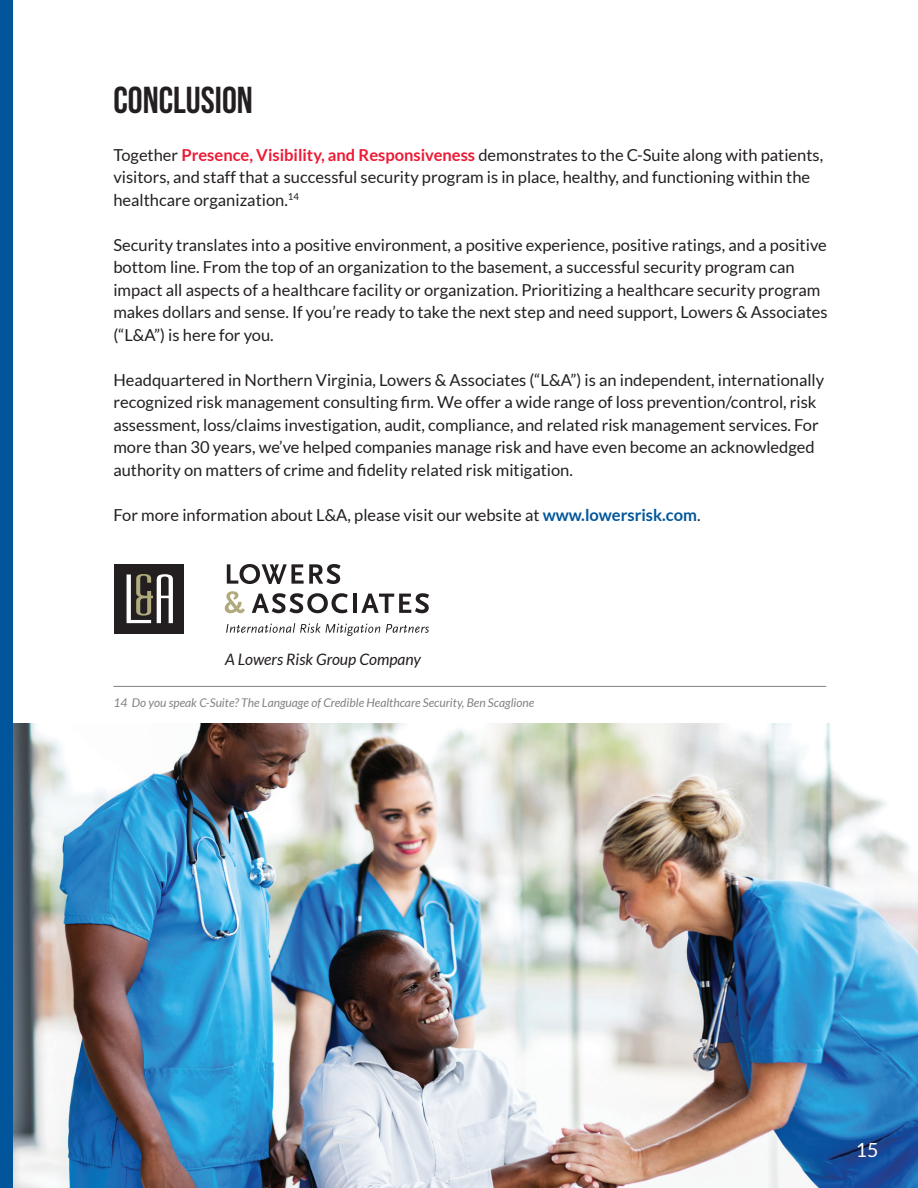
<style>
.page{position:relative;width:918px;height:1188px;background:#fff}
.page>*{position:absolute;margin:0;border:0;box-sizing:border-box;transform-origin:0 0}
.t1{font:37.5px "Bebas Neue";color:#231f20}
.t2{font:19.5px "Lato";color:#fff}
.t3{font:16.5px/22.5px "Lato";color:#231f20}
.t4{font:italic 15.75px "Lato";color:#221d1f}
.t5{font:italic 12px "Lato";color:#808285}
.s1{font-weight:700;color:#ed1a35}
.s2{font-weight:700;color:#01569b}
</style>
<div class="page">
<img style="left:12px;top:724px;width:906px;height:464px">
<div style="left:0;top:0;width:12px;height:1188px;background:#01569b"></div>
<div style="left:115px;top:564px;width:69px;height:69px;background:#231f20"></div>
<svg style="left:127px;top:574px;width:46px;height:49px"></svg>
<svg style="left:227px;top:564px;width:114px;height:20px"></svg>
<svg style="left:225px;top:591px;width:20px;height:22px"></svg>
<svg style="left:252px;top:593px;width:96px;height:20px"></svg>
<hr style="left:353px;top:594px;width:4px;height:19px;background:#231f20">
<svg style="left:361px;top:593px;width:68px;height:20px"></svg>
<svg style="left:226px;top:623px;width:154px;height:13px"></svg>
<svg style="left:386px;top:624px;width:43px;height:9px"></svg>
<hr style="left:113px;top:686px;width:713px;height:1px;background:#808285">
<h1 class="t1" style="left:113px;top:79px;width:141px">CONCLUSION</h1>
<p class="t3" style="left:113px;top:143px;width:711px">Together <span class="s1">Presence, Visibility, and Responsiveness</span> demonstrates to the C-Suite along with patients, visitors, and staff that a successful security program is in place, healthy, and functioning within the healthcare organization.<sup>14</sup></p>
<p class="t3" style="left:113px;top:233px;width:716px">Security translates into a positive environment, a positive experience, positive ratings, and a positive bottom line. From the top of an organization to the basement, a successful security program can impact all aspects of a healthcare facility or organization. Prioritizing a healthcare security program makes dollars and sense. If you’re ready to take the next step and need support, Lowers &amp; Associates (“L&amp;A”) is here for you.</p>
<p class="t3" style="left:113px;top:368px;width:712px">Headquartered in Northern Virginia, Lowers &amp; Associates (“L&amp;A”) is an independent, internationally recognized risk management consulting firm. We offer a wide range of loss prevention/control, risk assessment, loss/claims investigation, audit, compliance, and related risk management services. For more than 30 years, we’ve helped companies manage risk and have even become an acknowledged authority on matters of crime and fidelity related risk mitigation.</p>
<p class="t3" style="left:113px;top:504px;width:589px">For more information about L&amp;A, please visit our website at <span class="s2">www.lowersrisk.com</span>.</p>
<p class="t4" style="left:225px;top:650px;width:197px">A Lowers Risk Group Company</p>
<p class="t5" style="left:113px;top:696px;width:422px">14 Do you speak C-Suite? The Language of Credible Healthcare Security, Ben Scaglione</p>
<p class="t2" style="left:856px;top:1139px;width:24px">15</p>
</div>
